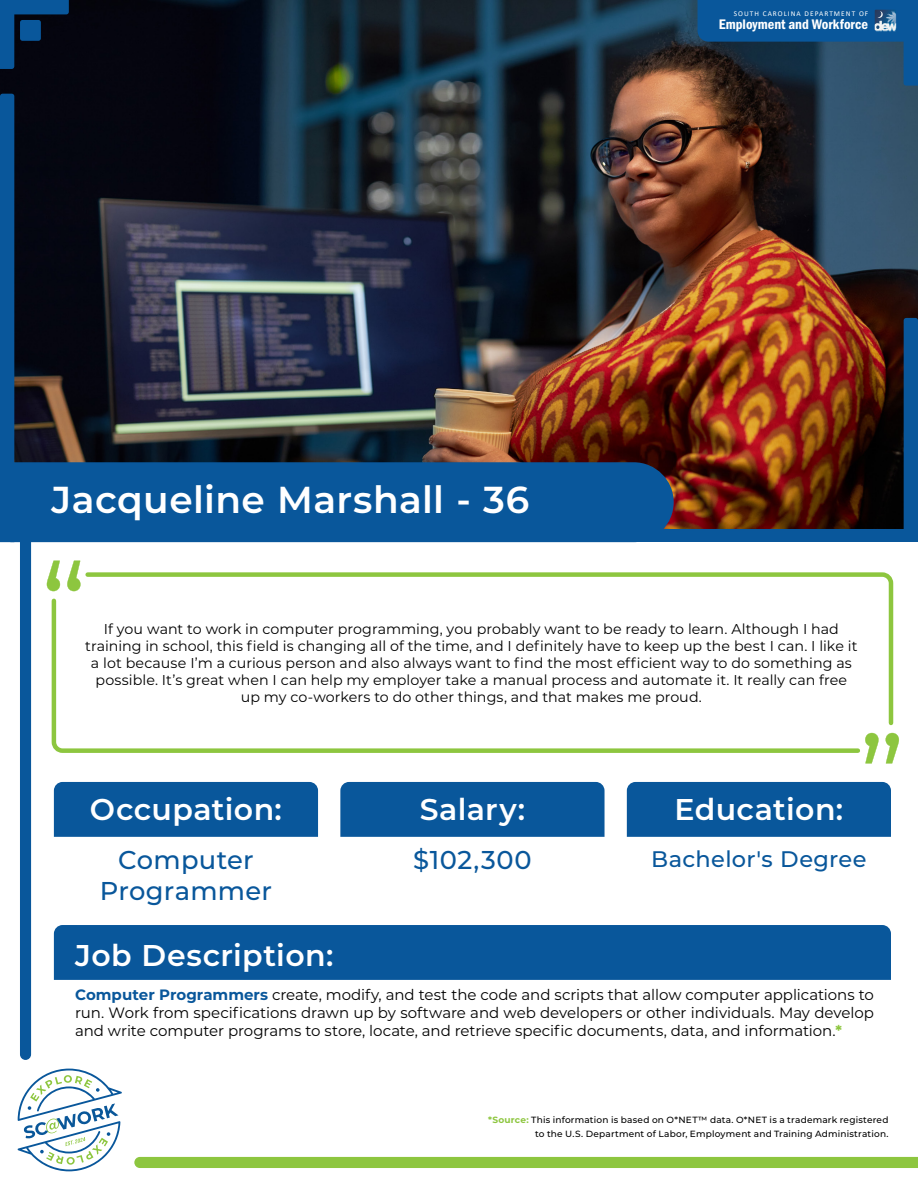
<style>
.page{position:relative;width:918px;height:1188px;background:#fff}
.page>*{position:absolute;margin:0;border:0;box-sizing:border-box;transform-origin:0 0}
.t1{font:600 37.5px "Montserrat";letter-spacing:.01em;color:#fff}
.t2{font:600 30px "Montserrat";letter-spacing:.015em;color:#fff}
.t3{font:500 25.8px/30.9px "Montserrat";letter-spacing:.01em;color:#09579b;text-align:center}
.t4{font:500 22.5px "Montserrat";letter-spacing:.015em;color:#09579b}
.t5{font:15px/18px "Montserrat";letter-spacing:-.005em;color:#000;text-align:justify}
.t6{font:14.4px "Franklin Gothic URW Con Dem";color:#fff}
.t7{font:14.25px/17.1px "Montserrat";color:#000;text-align:center}
.t8{font:500 9px/13.5px "Montserrat";letter-spacing:.02em;color:#000;text-align:right}
.t9{font:7.35px "Calibri";letter-spacing:.145em;color:#fff}
.s1{font-weight:700;color:#09579b}
.s2{font-weight:700;color:#8dc63f}
</style>
<div class="page">
<div style="left:54px;top:782px;width:264px;height:55px;background:#09579b"></div>
<div style="left:627px;top:782px;width:264px;height:55px;background:#09579b"></div>
<div style="left:340px;top:782px;width:265px;height:55px;background:#09579b"></div>
<div style="left:54px;top:925px;width:837px;height:55px;background:#09579b"></div>
<img style="left:0;top:0;width:918px;height:529px">
<div style="left:0;top:94px;width:14px;height:448px;background:#09579b"></div>
<div style="left:904px;top:318px;width:14px;height:211px;background:#09579b"></div>
<div style="left:10px;top:462px;width:664px;height:80px;background:#09579b"></div>
<div style="left:614px;top:529px;width:304px;height:13px;background:#09579b"></div>
<svg style="left:47px;top:561px;width:34px;height:30px"></svg>
<svg style="left:865px;top:733px;width:34px;height:31px"></svg>
<svg style="left:0;top:0;width:69px;height:69px;background:#062647"></svg>
<div style="left:20px;top:20px;width:21px;height:21px;background:#09579b;border-radius:3px"></div>
<div style="left:20px;top:524px;width:11px;height:536px;background:#09579b;border-radius:6px"></div>
<svg style="left:17px;top:1068px;width:105px;height:104px"></svg>
<div style="left:134px;top:1157px;width:784px;height:11px;background:#8dc63f"></div>
<svg style="left:698px;top:0;width:220px;height:86px;background:#194973"></svg>
<svg style="left:51px;top:598px;width:809px;height:155px"></svg>
<svg style="left:83px;top:572px;width:811px;height:155px"></svg>
<h1 class="t1" style="left:52px;top:473px;width:479px">Jacqueline Marshall - 36</h1>
<p class="t9" style="left:734px;top:9px;width:136px">SOUTH CAROLINA DEPARTMENT OF</p>
<p class="t6" style="left:719px;top:15px;width:151px">Employment and Workforce</p>
<p class="t7" style="left:85px;top:620px;width:774px">If you want to work in computer programming, you probably want to be ready to learn. Although I had training in school, this field is changing all of the time, and I definitely have to keep up the best I can. I like it a lot because I’m a curious person and also always want to find the most efficient way to do something as possible. It’s great when I can help my employer take a manual process and automate it. It really can free up my co-workers to do other things, and that makes me proud.</p>
<h2 class="t2" style="left:90px;top:788px;width:193px">Occupation:</h2>
<h3 class="t3" style="left:100px;top:844px;width:174px">Computer<br>Programmer</h3>
<h2 class="t2" style="left:420px;top:788px;width:107px">Salary:</h2>
<h2 class="t2" style="left:675px;top:788px;width:170px">Education:</h2>
<h3 class="t3" style="left:413px;top:844px;width:120px">$102,300</h3>
<h3 class="t4" style="left:651px;top:843px;width:217px">Bachelor's Degree</h3>
<h2 class="t2" style="left:75px;top:934px;width:260px">Job Description:</h2>
<p class="t5" style="left:75px;top:985px;width:800px"><span class="s1">Computer Programmers</span> create, modify, and test the code and scripts that allow computer applications to run. Work from specifications drawn up by software and web developers or other individuals. May develop and write computer programs to store, locate, and retrieve specific documents, data, and information.<span class="s2">*</span></p>
<p class="t8" style="left:488px;top:1113px;width:402px"><span class="s2">*Source:</span> This information is based on O*NET™ data. O*NET is a trademark registered to the U.S. Department of Labor, Employment and Training Administration.</p>
</div>
